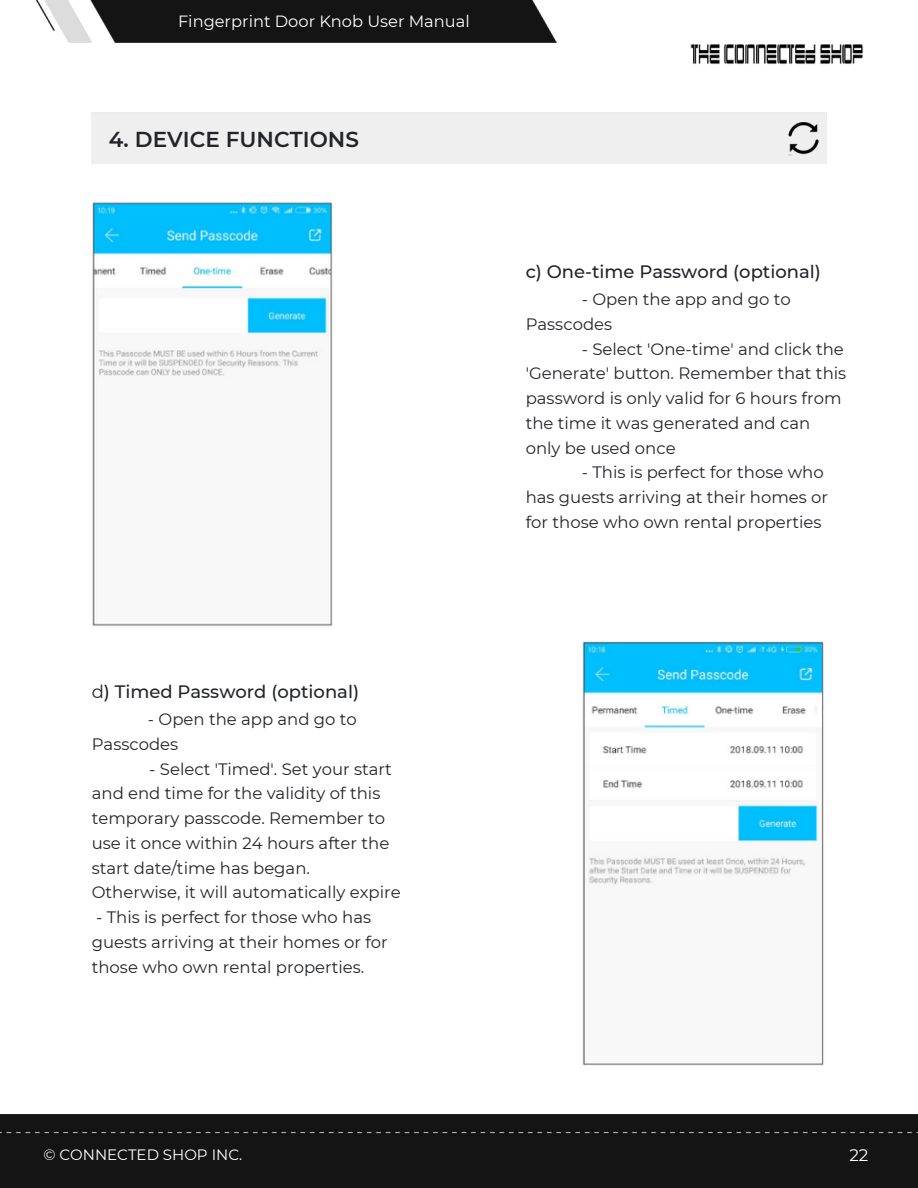
<style>
.page{position:relative;width:918px;height:1188px;background:#fff}
.page>*{position:absolute;margin:0;border:0;box-sizing:border-box;transform-origin:0 0}
.t1{font:600 21.6px "Montserrat";color:#222428}
.t2{font:500 18px "Montserrat";color:#222428}
.t3{font:16.8px "Montserrat";color:#fff}
.t4{font:16.5px/24.8px "Montserrat";color:#222428}
.t5{font:16.2px "Montserrat";color:#fff}
.t6{font:15px "Montserrat";color:#fff}
.s1{font-weight:400}
</style>
<div class="page">
<img style="left:690px;top:44px;width:173px;height:20px">
<div style="left:0;top:1114px;width:918px;height:74px;background:#141414"></div>
<div style="left:92px;top:113px;width:734px;height:50px;background:#efefef"></div>
<img style="left:784px;top:123px;width:38px;height:38px">
<img style="left:92px;top:202px;width:241px;height:424px">
<img style="left:582px;top:641px;width:242px;height:425px">
<img style="left:36px;top:0;width:520px;height:42px">
<p class="t5" style="left:178px;top:11px;width:293px">Fingerprint Door Knob User Manual</p>
<p class="t1" style="left:109px;top:126px;width:251px">4. DEVICE FUNCTIONS</p>
<p class="t2" style="left:526px;top:261px;width:297px">c) One-time Password (optional)</p>
<p class="t4" style="left:526px;top:287px;width:267px;text-indent:56px">- Open the app and go to<br>Passcodes</p>
<p class="t4" style="left:526px;top:336px;width:322px;text-indent:56px">- Select 'One-time' and click the 'Generate' button. Remember that this password is only valid for 6 hours from the time it was generated and can only be used once</p>
<p class="t4" style="left:526px;top:460px;width:304px;text-indent:56px">- This is perfect for those who has guests arriving at their homes or for those who own rental properties</p>
<p class="t2" style="left:92px;top:681px;width:269px"><span class="s1">d</span>) Timed Password (optional)</p>
<p class="t4" style="left:92px;top:707px;width:267px;text-indent:56px">- Open the app and go to<br>Passcodes</p>
<p class="t4" style="left:92px;top:756px;width:310px;text-indent:58px">- Select 'Timed'. Set your start and end time for the validity of this temporary passcode. Remember to use it once within 24 hours after the start date/time has began.<br>Otherwise, it will automatically expire</p>
<p class="t4" style="left:92px;top:905px;width:298px">- This is perfect for those who has guests arriving at their homes or for those who own rental properties.</p>
<p class="t6" style="left:43px;top:1146px;width:200px">© CONNECTED SHOP INC.</p>
<p class="t3" style="left:849px;top:1145px;width:21px">22</p>
</div>
